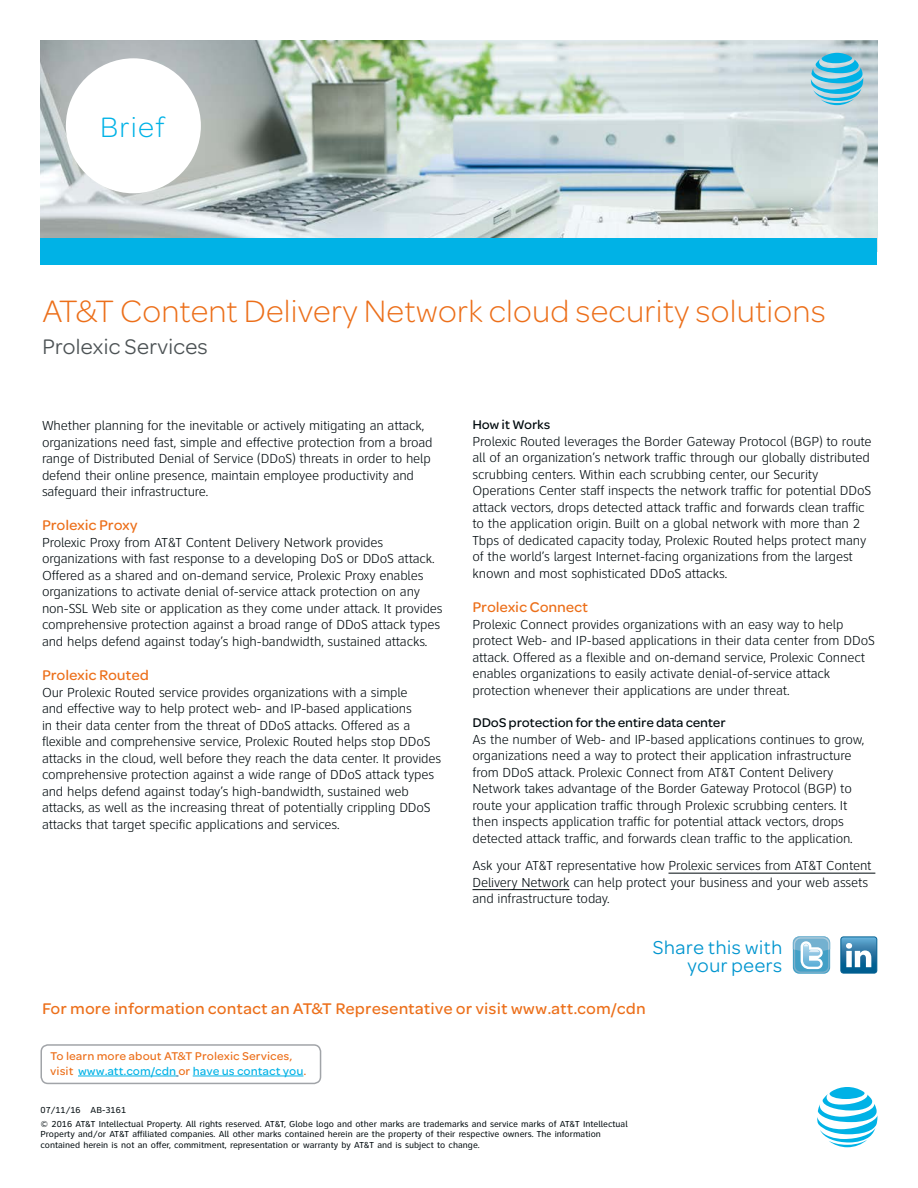
<style>
.page{position:relative;width:918px;height:1188px;background:#fff}
.page>*{position:absolute;margin:0;border:0;box-sizing:border-box;transform-origin:0 0}
.t1{font:33px "Omnes ATTII Light";letter-spacing:-.015em;color:#ec6f1a}
.t2{font:30px "Omnes ATTII Light";letter-spacing:.02em;color:#00b2e6}
.t3{font:22.5px "Omnes ATTII";letter-spacing:-.015em;color:#4d5355}
.t4{font:19.95px/18.6px "Omnes ATTII";color:#0095cf;text-align:right}
.t5{font:16.5px "Omnes ATTII Medium";color:#ec6f1a}
.t6{font:15px "Omnes ATTII Medium";letter-spacing:-.015em;color:#ec6f1a}
.t7{font:300 13.5px/16.5px "Clearview ATT";letter-spacing:-.01em;color:#000a0e}
.t8{font:13.5px "Omnes ATTII Medium";letter-spacing:-.02em;color:#000a0e}
.t9{font:12px/15px "Omnes ATTII Medium";color:#ec6f1a}
.t10{font:9px/13.2px "Clearview ATT";color:#000a0e}
.s1{color:#00b2e6}
</style>
<div class="page">
<hr style="left:668px;top:873px;width:207px;height:1px;background:#000a0e">
<hr style="left:472px;top:889px;width:97px;height:1px;background:#000a0e">
<img style="left:40px;top:40px;width:838px;height:198px">
<div style="left:40px;top:238px;width:838px;height:27px;background:#00b2e6"></div>
<div style="left:66px;top:58px;width:135px;height:135px;background:#fff;border-radius:50%"></div>
<svg style="left:811px;top:53px;width:52px;height:52px;background:#6dc3dd"></svg>
<div style="left:40px;top:1044px;width:281px;height:40px;border:2px solid #a1a4a8;border-radius:7px"></div>
<hr style="left:78px;top:1076px;width:98px;height:1px;background:#00b2e6">
<hr style="left:193px;top:1076px;width:110px;height:1px;background:#00b2e6">
<svg style="left:817px;top:1087px;width:60px;height:60px"></svg>
<svg style="left:840px;top:936px;width:37px;height:38px"></svg>
<svg style="left:793px;top:936px;width:37px;height:38px"></svg>
<svg style="left:793px;top:936px;width:37px;height:37px"></svg>
<h2 class="t2" style="left:100px;top:107px;width:67px">Brief</h2>
<h1 class="t1" style="left:42px;top:289px;width:786px">AT&amp;T Content Delivery Network cloud security solutions</h1>
<h3 class="t3" style="left:42px;top:331px;width:168px">Prolexic Services</h3>
<p class="t7" style="left:42px;top:418px;width:392px">Whether planning for the inevitable or actively mitigating an attack, organizations need fast, simple and effective protection from a broad range of Distributed Denial of Service (DDoS) threats in order to help defend their online presence, maintain employee productivity and safeguard their infrastructure.</p>
<p class="t6" style="left:42px;top:515px;width:97px">Prolexic Proxy</p>
<p class="t7" style="left:42px;top:534px;width:402px">Prolexic Proxy from AT&amp;T Content Delivery Network provides organizations with fast response to a developing DoS or DDoS attack.<br>Offered as a shared and on-demand service, Prolexic Proxy enables organizations to activate denial of-service attack protection on any non-SSL Web site or application as they come under attack. It provides comprehensive protection against a broad range of DDoS attack types and helps defend against today’s high-bandwidth, sustained attacks.</p>
<p class="t6" style="left:42px;top:665px;width:108px">Prolexic Routed</p>
<p class="t7" style="left:42px;top:684px;width:401px">Our Prolexic Routed service provides organizations with a simple<br>and effective way to help protect web- and IP-based applications<br>in their data center from the threat of DDoS attacks. Offered as a flexible and comprehensive service, Prolexic Routed helps stop DDoS attacks in the cloud, well before they reach the data center. It provides comprehensive protection against a wide range of DDoS attack types and helps defend against today’s high-bandwidth, sustained web attacks, as well as the increasing threat of potentially crippling DDoS attacks that target specific applications and services.</p>
<p class="t8" style="left:472px;top:416px;width:79px">How it Works</p>
<p class="t7" style="left:472px;top:433px;width:401px">Prolexic Routed leverages the Border Gateway Protocol (BGP) to route all of an organization’s network traffic through our globally distributed scrubbing centers. Within each scrubbing center, our Security Operations Center staff inspects the network traffic for potential DDoS attack vectors, drops detected attack traffic and forwards clean traffic to the application origin. Built on a global network with more than 2<br>Tbps of dedicated capacity today, Prolexic Routed helps protect many of the world’s largest Internet-facing organizations from the largest known and most sophisticated DDoS attacks.</p>
<p class="t6" style="left:472px;top:597px;width:117px">Prolexic Connect</p>
<p class="t7" style="left:472px;top:616px;width:404px">Prolexic Connect provides organizations with an easy way to help protect Web- and IP-based applications in their data center from DDoS attack. Offered as a flexible and on-demand service, Prolexic Connect enables organizations to easily activate denial-of-service attack protection whenever their applications are under threat.</p>
<p class="t8" style="left:472px;top:713px;width:255px">DDoS protection for the entire data center</p>
<p class="t7" style="left:472px;top:731px;width:393px">As the number of Web- and IP-based applications continues to grow, organizations need a way to protect their application infrastructure from DDoS attack. Prolexic Connect from AT&amp;T Content Delivery Network takes advantage of the Border Gateway Protocol (BGP) to route your application traffic through Prolexic scrubbing centers. It then inspects application traffic for potential attack vectors, drops detected attack traffic, and forwards clean traffic to the application.</p>
<p class="t7" style="left:472px;top:858px;width:401px">Ask your AT&amp;T representative how Prolexic services from AT&amp;T Content<br>Delivery Network can help protect your business and your web assets and infrastructure today.</p>
<h3 class="t4" style="left:652px;top:937px;width:132px">Share this with your peers</h3>
<p class="t5" style="left:42px;top:997px;width:605px">For more information contact an AT&amp;T Representative or visit www.att.com/cdn</p>
<p class="t9" style="left:50px;top:1048px;width:258px">To learn more about AT&amp;T Prolexic Services, visit <span class="s1">www.att.com/cdn</span> or <span class="s1">have us contact you</span>.</p>
<p class="t10" style="left:41px;top:1104px;width:589px">07/11/16 AB-3161<br>© 2016 AT&amp;T Intellectual Property. All rights reserved. AT&amp;T, Globe logo and other marks are trademarks and service marks of AT&amp;T Intellectual</p>
<p class="t10" style="left:41px;top:1129px;width:562px;line-height:10.5px">Property and/or AT&amp;T affiliated companies. All other marks contained herein are the property of their respective owners. The information contained herein is not an offer, commitment, representation or warranty by AT&amp;T and is subject to change.</p>
</div>
